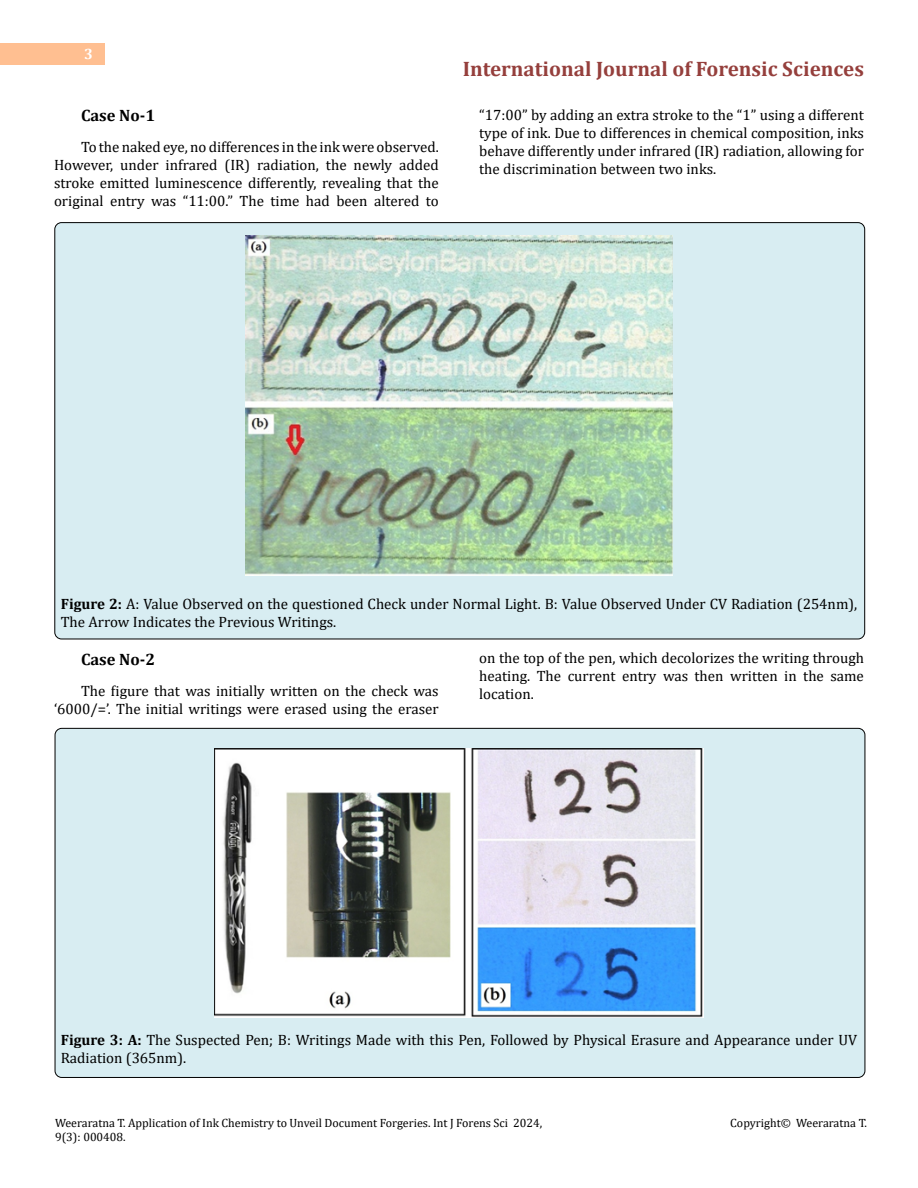
<style>
.page{position:relative;width:918px;height:1188px;background:#fff}
.page>*{position:absolute;margin:0;border:0;box-sizing:border-box;transform-origin:0 0}
.t1{font:700 21px "Cambria";color:#953f3c}
.t2{font:700 16.5px "Cambria";color:#000}
.t3{font:15px/18px "Cambria";color:#000;text-align:justify}
.t4{font:700 15px "Cambria";color:#fff}
.t5{font:12px/14.4px "Cambria";color:#000}
.s1{font-weight:700}
</style>
<div class="page">
<div style="left:0;top:43px;width:105px;height:21px;background:#ffbf91"></div>
<div style="left:55px;top:223px;width:810px;height:416px;background:#d8edf2;border-radius:7px"></div>
<div style="left:55px;top:728px;width:810px;height:349px;background:#d8edf2;border-radius:7px"></div>
<img style="left:246px;top:236px;width:426px;height:340px">
<img style="left:215px;top:749px;width:488px;height:269px">
<p class="t4" style="left:84px;top:44px;width:10px">3</p>
<p class="t2" style="left:81px;top:104px;width:76px">Case No-1</p>
<p class="t3" style="left:54px;top:138px;width:386px;text-indent:27px">To the naked eye, no differences in the ink were observed.<br>However, under infrared (IR) radiation, the newly added stroke emitted luminescence differently, revealing that the original entry was “11:00.” The time had been altered to</p>
<h1 class="t1" style="left:463px;top:54px;width:403px">International Journal of Forensic Sciences</h1>
<p class="t3" style="left:479px;top:105px;width:386px">“17:00” by adding an extra stroke to the “1” using a different type of ink. Due to differences in chemical composition, inks behave differently under infrared (IR) radiation, allowing for the discrimination between two inks.</p>
<p class="t3" style="left:61px;top:595px;width:798px"><span class="s1">Figure 2:</span> A: Value Observed on the questioned Check under Normal Light. B: Value Observed Under CV Radiation (254nm),<br>The Arrow Indicates the Previous Writings.</p>
<p class="t2" style="left:81px;top:648px;width:76px">Case No-2</p>
<p class="t3" style="left:54px;top:682px;width:386px;text-align:right">The figure that was initially written on the check was ‘6000/=’. The initial writings were erased using the eraser</p>
<p class="t3" style="left:479px;top:649px;width:386px">on the top of the pen, which decolorizes the writing through heating. The current entry was then written in the same location.</p>
<p class="t3" style="left:61px;top:1031px;width:798px"><span class="s1">Figure 3: A:</span> The Suspected Pen; B: Writings Made with this Pen, Followed by Physical Erasure and Appearance under UV<br>Radiation (365nm).</p>
<p class="t5" style="left:55px;top:1115px;width:489px">Weeraratna T. Application of Ink Chemistry to Unveil Document Forgeries. Int J Forens Sci 2024,<br>9(3): 000408.</p>
<p class="t5" style="left:730px;top:1115px;width:138px">Copyright© Weeraratna T.</p>
</div>
